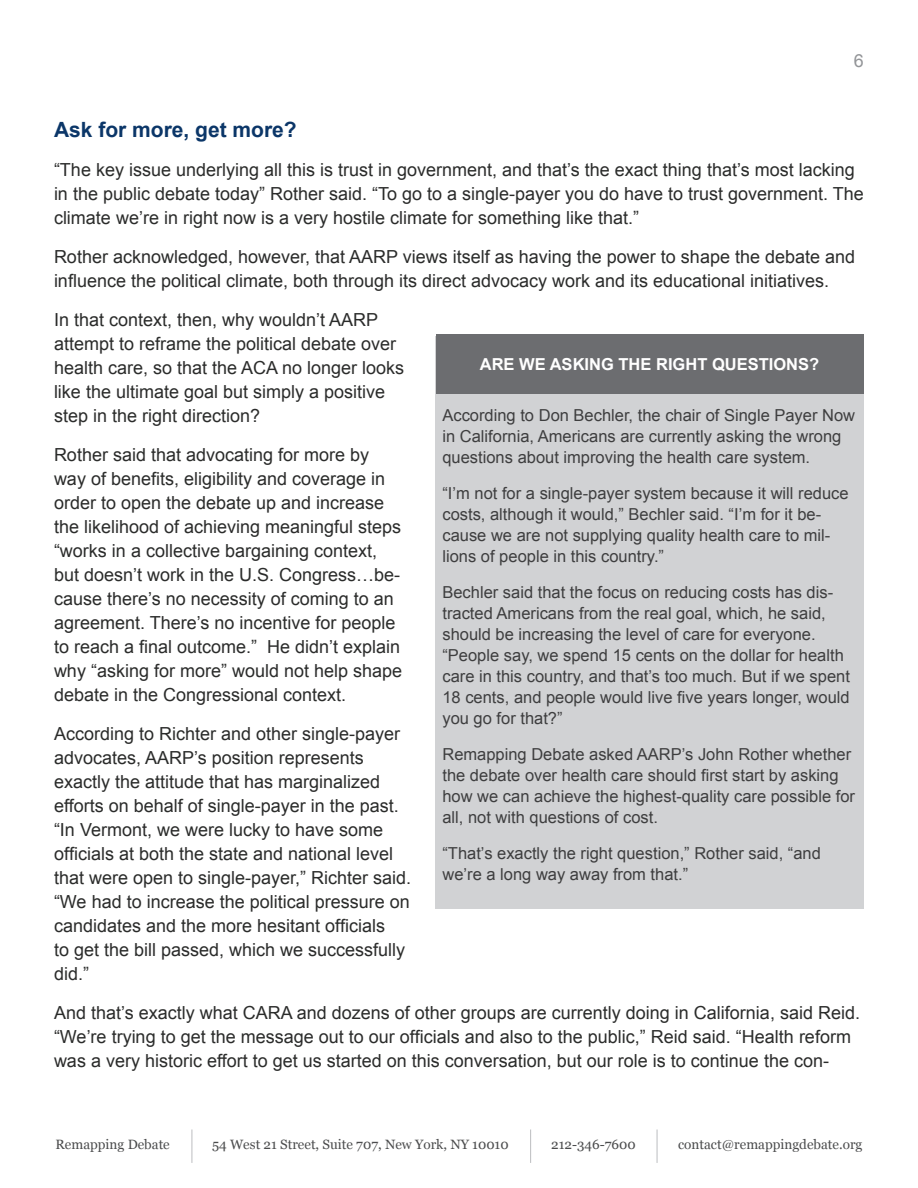
<style>
.page{position:relative;width:918px;height:1188px;background:#fff}
.page>*{position:absolute;margin:0;border:0;box-sizing:border-box;transform-origin:0 0}
.Bullets_Large_Callou{font:700 21px "Arial";color:#0b3668}
.Bullets_Large_Callou-2{font:18px/24px "Arial";color:#2b2c2b}
.t1{font:18px "Arial";color:#939598}
.Bullets_Small_Callou{font:16.5px/21px "Arial";color:#3e3e3f}
.t2{font:700 16.5px "Arial";color:#fff}
.t3{font:13.5px "Georgia";color:#4b4c4d}
</style>
<div class="page">
<hr style="left:192px;top:1130px;width:1px;height:33px;background:#bcbdc0">
<hr style="left:530px;top:1130px;width:1px;height:33px;background:#bcbdc0">
<hr style="left:657px;top:1130px;width:1px;height:33px;background:#bcbdc0">
<div style="left:436px;top:336px;width:428px;height:573px;background:#d1d2d4"></div>
<div style="left:436px;top:335px;width:427px;height:59px;background:#6c6d70"></div>
<p class="t1" style="left:854px;top:49px;width:12px">6</p>
<p class="Bullets_Large_Callou" style="left:54px;top:115px;width:244px">Ask for more, get more?</p>
<p class="Bullets_Large_Callou-2" style="left:54px;top:158px;width:811px">“The key issue underlying all this is trust in government, and that’s the exact thing that’s most lacking in the public debate today” Rother said. “To go to a single-payer you do have to trust government. The climate we’re in right now is a very hostile climate for something like that.”</p>
<p class="Bullets_Large_Callou-2" style="left:54px;top:245px;width:803px">Rother acknowledged, however, that AARP views itself as having the power to shape the debate and influence the political climate, both through its direct advocacy work and its educational initiatives.</p>
<p class="Bullets_Large_Callou-2" style="left:54px;top:308px;width:352px">In that context, then, why wouldn’t AARP attempt to reframe the political debate over health care, so that the ACA no longer looks like the ultimate goal but simply a positive step in the right direction?</p>
<p class="Bullets_Large_Callou-2" style="left:54px;top:443px;width:350px">Rother said that advocating for more by way of benefits, eligibility and coverage in order to open the debate up and increase the likelihood of achieving meaningful steps “works in a collective bargaining context, but doesn’t work in the U.S. Congress…be&shy;cause there’s no necessity of coming to an agreement. There’s no incentive for people to reach a final outcome.” He didn’t explain why “asking for more” would not help shape debate in the Congressional context.</p>
<p class="Bullets_Large_Callou-2" style="left:54px;top:722px;width:359px">According to Richter and other single-payer advocates, AARP’s position represents exactly the attitude that has marginalized efforts on behalf of single-payer in the past. “In Vermont, we were lucky to have some officials at both the state and national level that were open to single-payer,” Richter said. “We had to increase the political pressure on candidates and the more hesitant officials<br>to get the bill passed, which we successfully did.”</p>
<p class="Bullets_Large_Callou-2" style="left:54px;top:1001px;width:808px">And that’s exactly what CARA and dozens of other groups are currently doing in California, said Reid. “We’re trying to get the message out to our officials and also to the public,” Reid said. “Health reform was a very historic effort to get us started on this conversation, but our role is to continue the con-</p>
<p class="t2" style="left:480px;top:354px;width:341px">ARE WE ASKING THE RIGHT QUESTIONS?</p>
<p class="Bullets_Small_Callou" style="left:442px;top:405px;width:414px">According to Don Bechler, the chair of Single Payer Now in California, Americans are currently asking the wrong questions about improving the health care system.</p>
<p class="Bullets_Small_Callou" style="left:442px;top:483px;width:408px">“I’m not for a single-payer system because it will reduce costs, although it would,” Bechler said. “I’m for it be&shy;cause we are not supplying quality health care to mil&shy;lions of people in this country.”</p>
<p class="Bullets_Small_Callou" style="left:442px;top:582px;width:409px">Bechler said that the focus on reducing costs has dis&shy;tracted Americans from the real goal, which, he said, should be increasing the level of care for everyone. “People say, we spend 15 cents on the dollar for health care in this country, and that’s too much. But if we spent 18 cents, and people would live five years longer, would you go for that?”</p>
<p class="Bullets_Small_Callou" style="left:442px;top:744px;width:414px">Remapping Debate asked AARP’s John Rother whether the debate over health care should first start by asking how we can achieve the highest-quality care possible for all, not with questions of cost.</p>
<p class="Bullets_Small_Callou" style="left:442px;top:843px;width:380px">“That’s exactly the right question,” Rother said, “and we’re a long way away from that.”</p>
<p class="t3" style="left:56px;top:1136px;width:116px">Remapping Debate</p>
<p class="t3" style="left:212px;top:1136px;width:298px">54 West 21 Street, Suite 707, New York, NY 10010</p>
<p class="t3" style="left:551px;top:1136px;width:86px">212-346-7600</p>
<p class="t3" style="left:678px;top:1136px;width:186px">contact@remappingdebate.org</p>
</div>
